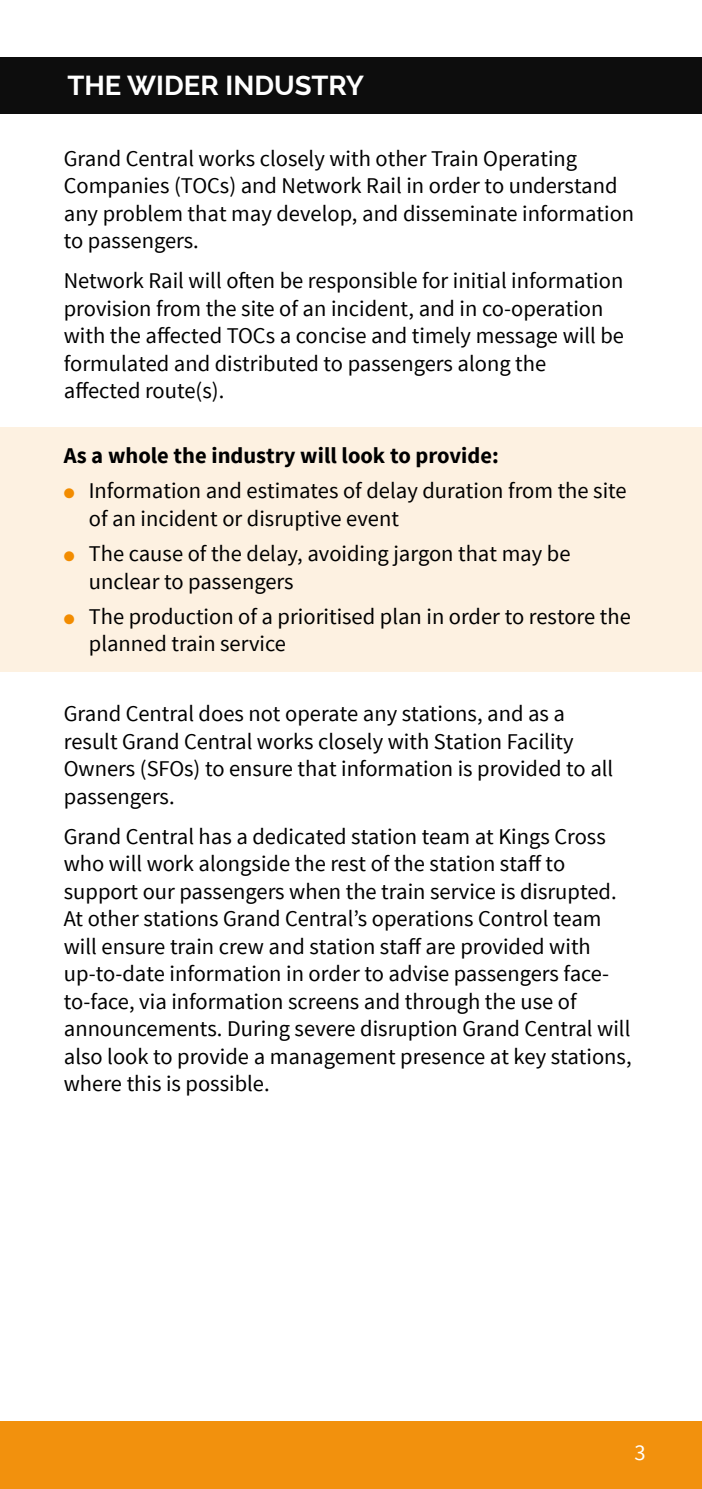
<style>
.page{position:relative;width:702px;height:1489px;background:#fff}
.page>*{position:absolute;margin:0;border:0;box-sizing:border-box;transform-origin:0 0}
.t1{font:700 27.5px "Raleway";color:#fff}
.t2{font:22.5px/27.5px "Source Sans Pro";color:#000}
.t3{font:700 22.5px "Source Sans Pro";color:#000}
.t4{font:22.5px "Source Sans Pro";color:#fff}
.s1{color:#f28c00}
</style>
<div class="page">
<div style="left:0;top:427px;width:702px;height:244px;background:#fdf1e1"></div>
<div style="left:0;top:57px;width:702px;height:56px;background:#0d0d0d"></div>
<div style="left:0;top:1421px;width:702px;height:67px;background:#f2910d"></div>
<p class="t1" style="left:67px;top:70px;width:298px">THE WIDER INDUSTRY</p>
<p class="t2" style="left:64px;top:145px;width:572px">Grand Central works closely with other Train Operating Companies (TOCs) and Network Rail in order to understand any problem that may develop, and disseminate information to passengers.</p>
<p class="t2" style="left:64px;top:267px;width:561px">Network Rail will often be responsible for initial information provision from the site of an incident, and in co-operation with the affected TOCs a concise and timely message will be formulated and distributed to passengers along the affected route(s).</p>
<p class="t3" style="left:64px;top:441px;width:436px">As a whole the industry will look to provide:</p>
<p class="t2" style="left:89px;top:477px;width:539px;text-indent:-25px"><span class="s1">●</span> Information and estimates of delay duration from the site of an incident or disruptive event</p>
<p class="t2" style="left:89px;top:540px;width:483px;text-indent:-25px"><span class="s1">●</span> The cause of the delay, avoiding jargon that may be unclear to passengers</p>
<p class="t2" style="left:89px;top:602px;width:543px;text-indent:-25px"><span class="s1">●</span> The production of a prioritised plan in order to restore the planned train service</p>
<p class="t2" style="left:64px;top:700px;width:551px">Grand Central does not operate any stations, and as a result Grand Central works closely with Station Facility Owners (SFOs) to ensure that information is provided to all passengers.</p>
<p class="t2" style="left:64px;top:822px;width:569px">Grand Central has a dedicated station team at Kings Cross who will work alongside the rest of the station staff to support our passengers when the train service is disrupted.<br>At other stations Grand Central’s operations Control team will ensure train crew and station staff are provided with up-to-date information in order to advise passengers face&shy;to-face, via information screens and through the use of announcements. During severe disruption Grand Central will also look to provide a management presence at key stations, where this is possible.</p>
<p class="t4" style="left:634px;top:1438px;width:13px">3</p>
</div>
